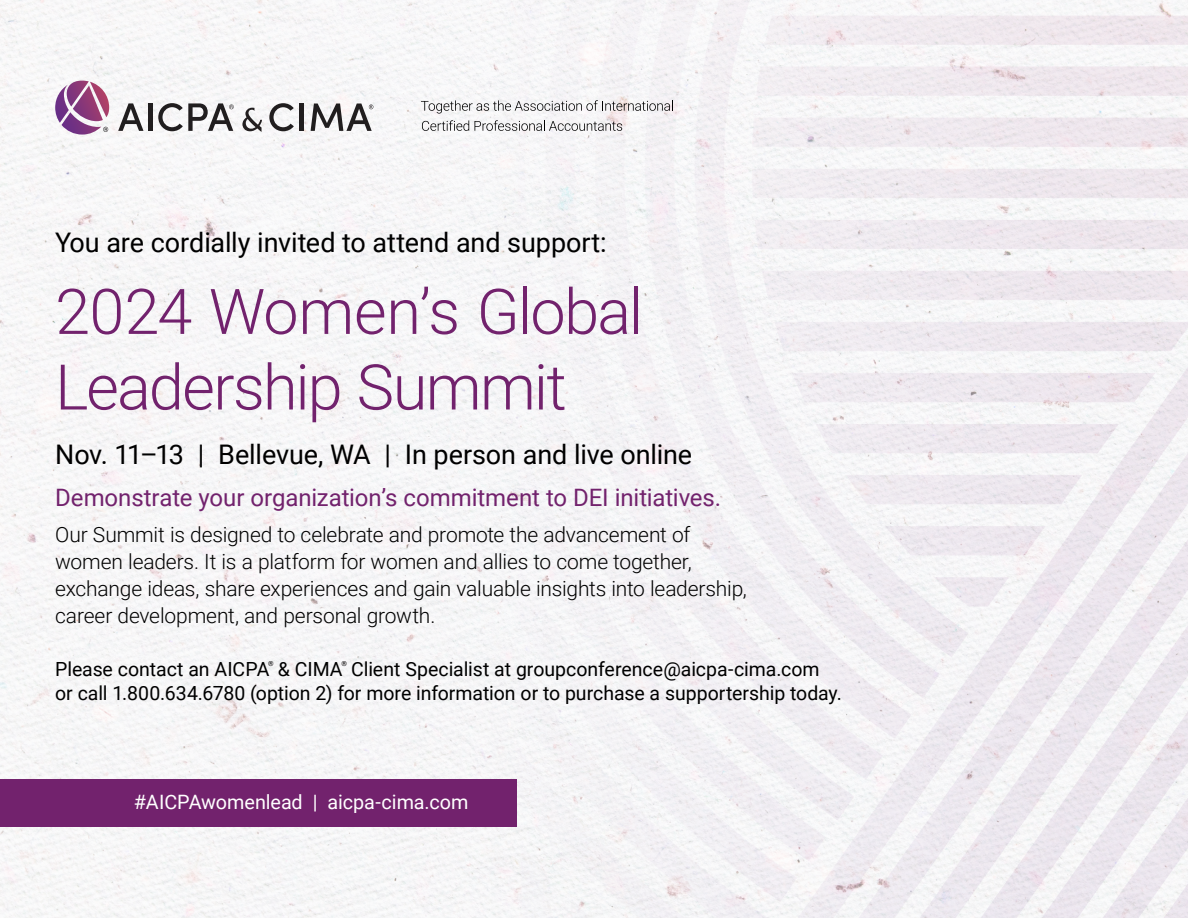
<style>
.page{position:relative;width:1188px;height:918px;background:#fff}
.page>*{position:absolute;margin:0;border:0;box-sizing:border-box;transform-origin:0 0}
.t1{font:300 63px/75.6px "Roboto";letter-spacing:-.025em;color:#72226d}
.t2{font:27px "Roboto";letter-spacing:-.005em;color:#000}
.t3{font:24px "Roboto";letter-spacing:-.005em;color:#72226d}
.t4{font:300 21px/27px "Roboto";letter-spacing:-.01em;color:#000}
.t5{font:19.8px "Roboto";letter-spacing:-.005em;color:#fff}
.t6{font:19.5px "Roboto";color:#000}
.t7{font:7.05px "Roboto";color:#000}
</style>
<div class="page">
<img style="left:0;top:0;width:1188px;height:918px">
<div style="left:0;top:779px;width:517px;height:48px;background:#72226d"></div>
<svg style="left:242px;top:108px;width:20px;height:24px"></svg>
<svg style="left:118px;top:103px;width:25px;height:28px"></svg>
<hr style="left:148px;top:103px;width:4px;height:28px;background:#211e1f">
<svg style="left:269px;top:103px;width:25px;height:28px"></svg>
<hr style="left:299px;top:104px;width:4px;height:27px;background:#211e1f">
<svg style="left:421px;top:100px;width:252px;height:14px"></svg>
<svg style="left:422px;top:120px;width:200px;height:11px"></svg>
<svg style="left:55px;top:81px;width:54px;height:54px"></svg>
<svg style="left:158px;top:103px;width:76px;height:28px"></svg>
<svg style="left:311px;top:104px;width:62px;height:27px"></svg>
<p class="t2" style="left:55px;top:223px;width:553px">You are cordially invited to attend and support:</p>
<h1 class="t1" style="left:55px;top:271px;width:589px">2024 Women’s Global<br>Leadership Summit</h1>
<p class="t2" style="left:55px;top:435px;width:639px">Nov. 11–13 | Bellevue, WA | In person and live online</p>
<p class="t3" style="left:55px;top:481px;width:667px">Demonstrate your organization’s commitment to DEI initiatives.</p>
<p class="t4" style="left:55px;top:520px;width:693px">Our Summit is designed to celebrate and promote the advancement of women leaders. It is a platform for women and allies to come together, exchange ideas, share experiences and gain valuable insights into leadership, career development, and personal growth.</p>
<p class="t7" style="left:268px;top:659px;width:7px">®</p>
<p class="t7" style="left:341px;top:659px;width:7px">®</p>
<p class="t6" style="left:55px;top:679px;width:788px">or call 1.800.634.6780 (option 2) for more information or to purchase a supportership today.</p>
<p class="t6" style="left:55px;top:656px;width:766px">Please contact an AICPA &amp; CIMA Client Specialist at groupconference@aicpa-cima.com</p>
<p class="t5" style="left:134px;top:788px;width:336px">#AICPAwomenlead | aicpa-cima.com</p>
</div>
